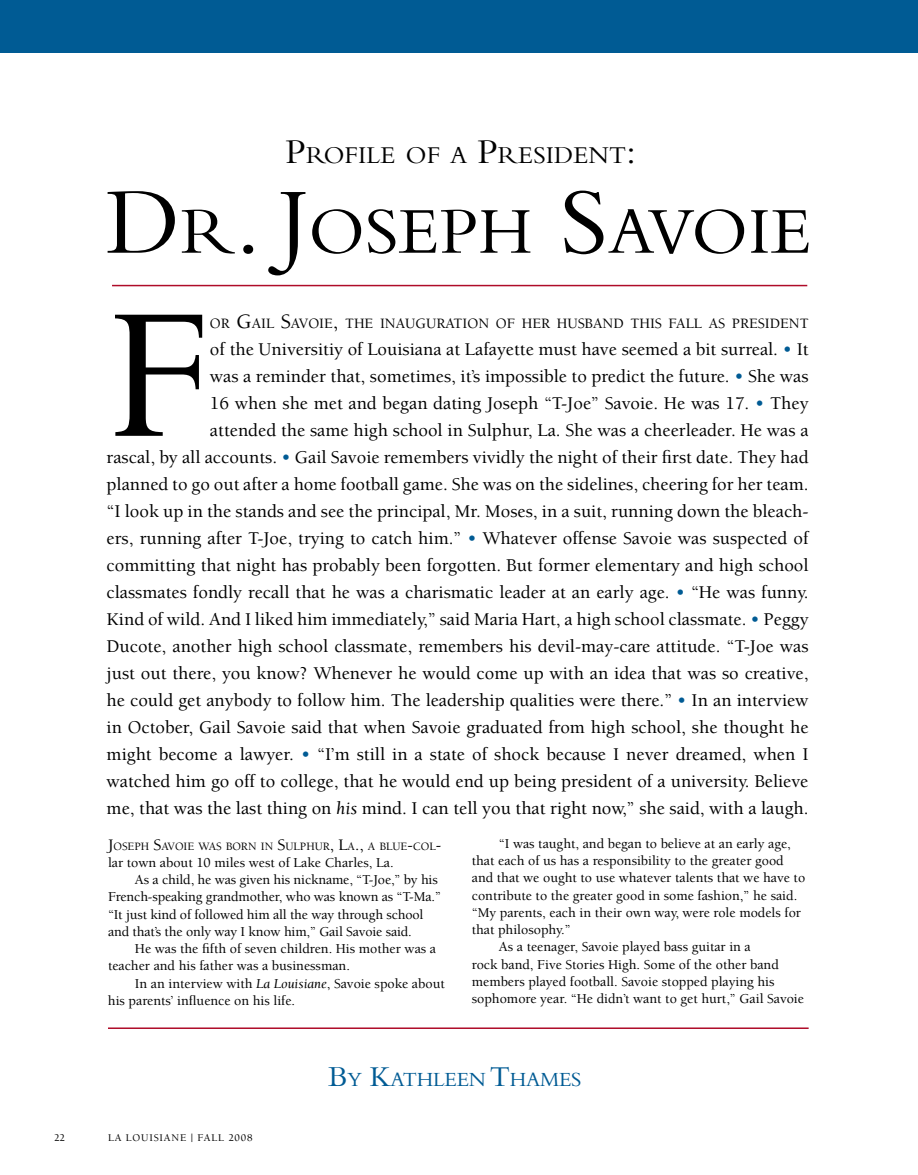
<style>
.page{position:relative;width:918px;height:1175px;background:#fff}
.page>*{position:absolute;margin:0;border:0;box-sizing:border-box;transform-origin:0 0}
.t1{font:194.7px "Bembo";color:#000}
.t2{font:68.25px "Bembo";letter-spacing:.005em;color:#000}
.t3{font:25.2px "Bembo";letter-spacing:.005em;color:#000}
.t4{font:21px "Bembo";letter-spacing:-.015em;color:#005b94}
.t5{font:500 18.45px/27px "Berkeley";color:#000;text-align:right}
.t6{font:500 14.7px "Berkeley";color:#000}
.t7{font:500 13.95px "Berkeley";color:#000}
.t8{font:500 11.55px "Berkeley";color:#000}
.t9{font:500 10.5px "Berkeley";letter-spacing:.08em;color:#000}
.s1{font-size:36px}
.s2{font-size:97.5px}
.s3{font-size:21px}
.s4{color:#005b94}
.s5{font-weight:400;font-style:italic}
.s6{font-size:16.5px}
.s7{font-size:30px}
</style>
<div class="page">
<div style="left:0;top:0;width:918px;height:53px;background:#005b94"></div>
<hr style="left:112px;top:285px;width:695px;height:1px;background:#af0c29">
<hr style="left:108px;top:1027px;width:701px;height:2px;background:#af0c29">
<h3 class="t3" style="left:286px;top:140px;width:352px"><span class="s1">P</span>ROFILE OF A <span class="s1">P</span>RESIDENT<span class="s1">:</span></h3>
<h2 class="t2" style="left:106px;top:191px;width:707px"><span class="s2">D</span>R<span class="s2">. J</span>OSEPH <span class="s2">S</span>AVOIE</h2>
<h1 class="t1" style="left:107px;top:261px;width:105px">F</h1>
<p class="t6" style="left:210px;top:315px;width:600px">OR <span class="s3">G</span>AIL <span class="s3">S</span>AVOIE<span class="s3">,</span> THE INAUGURATION OF HER HUSBAND THIS FALL AS PRESIDENT</p>
<p class="t5" style="left:107px;top:336px;width:704px">of the Universitiy of Louisiana at Lafayette must have seemed a bit surreal. <span class="s4">•</span> It<br>was a reminder that, sometimes, it’s impossible to predict the future. <span class="s4">•</span> She was<br>16 when she met and began dating Joseph “T-Joe” Savoie. He was 17. <span class="s4">•</span> They<br>attended the same high school in Sulphur, La. She was a cheerleader. He was a<br>rascal, by all accounts. <span class="s4">•</span> Gail Savoie remembers vividly the night of their first date. They had planned to go out after a home football game. She was on the sidelines, cheering for her team. “I look up in the stands and see the principal, Mr. Moses, in a suit, running down the bleach&shy;ers, running after T-Joe, trying to catch him.” <span class="s4">•</span> Whatever offense Savoie was suspected of committing that night has probably been forgotten. But former elementary and high school classmates fondly recall that he was a charismatic leader at an early age. <span class="s4">•</span> “He was funny.<br>Kind of wild. And I liked him immediately,” said Maria Hart, a high school classmate. <span class="s4">•</span> Peggy Ducote, another high school classmate, remembers his devil-may-care attitude. “T-Joe was just out there, you know? Whenever he would come up with an idea that was so creative, he could get anybody to follow him. The leadership qualities were there.” <span class="s4">•</span> In an interview in October, Gail Savoie said that when Savoie graduated from high school, she thought he might become a lawyer. <span class="s4">•</span> “I’m still in a state of shock because I never dreamed, when I watched him go off to college, that he would end up being president of a university. Believe me, that was the last thing on <span class="s5">his</span> mind. I can tell you that right now,” she said, with a laugh.</p>
<p class="t8" style="left:108px;top:840px;width:335px"><span class="s6">J</span>OSEPH <span class="s6">S</span>AVOIE WAS BORN IN <span class="s6">S</span>ULPHUR<span class="s6">, L</span>A<span class="s6">.,</span> A BLUE<span class="s6">-</span>COL<span class="s6">-</span></p>
<p class="t7" style="left:108px;top:855px;width:287px">lar town about 10 miles west of Lake Charles, La.</p>
<p class="t7" style="left:135px;top:872px;width:304px">As a child, he was given his nickname, “T-Joe,” by his</p>
<p class="t7" style="left:108px;top:889px;width:334px">French-speaking grandmother, who was known as “T-Ma.”</p>
<p class="t7" style="left:108px;top:907px;width:317px">“It just kind of followed him all the way through school</p>
<p class="t7" style="left:108px;top:924px;width:305px">and that’s the only way I know him,” Gail Savoie said.</p>
<p class="t7" style="left:135px;top:941px;width:303px">He was the fifth of seven children. His mother was a</p>
<p class="t7" style="left:108px;top:958px;width:244px">teacher and his father was a businessman.</p>
<p class="t7" style="left:135px;top:976px;width:311px">In an interview with <span class="s5">La Louisiane</span>, Savoie spoke about</p>
<p class="t7" style="left:108px;top:993px;width:189px">his parents’ influence on his life.</p>
<p class="t7" style="left:499px;top:836px;width:294px">“I was taught, and began to believe at an early age,</p>
<p class="t7" style="left:472px;top:853px;width:313px">that each of us has a responsibility to the greater good</p>
<p class="t7" style="left:472px;top:870px;width:335px">and that we ought to use whatever talents that we have to</p>
<p class="t7" style="left:472px;top:887px;width:327px">contribute to the greater good in some fashion,” he said.</p>
<p class="t7" style="left:472px;top:905px;width:331px">“My parents, each in their own way, were role models for</p>
<p class="t7" style="left:472px;top:922px;width:100px">that philosophy.”</p>
<p class="t7" style="left:499px;top:939px;width:254px">As a teenager, Savoie played bass guitar in a</p>
<p class="t7" style="left:472px;top:956px;width:309px">rock band, Five Stories High. Some of the other band</p>
<p class="t7" style="left:472px;top:974px;width:304px">members played football. Savoie stopped playing his</p>
<p class="t7" style="left:472px;top:991px;width:334px">sophomore year. “He didn’t want to get hurt,” Gail Savoie</p>
<p class="t9" style="left:54px;top:1131px;width:13px">22</p>
<p class="t9" style="left:108px;top:1131px;width:146px">LA LOUISIANE | FALL 2008</p>
<p class="t4" style="left:329px;top:1067px;width:254px"><span class="s7">B</span>Y <span class="s7">K</span>ATHLEEN <span class="s7">T</span>HAMES</p>
</div>
